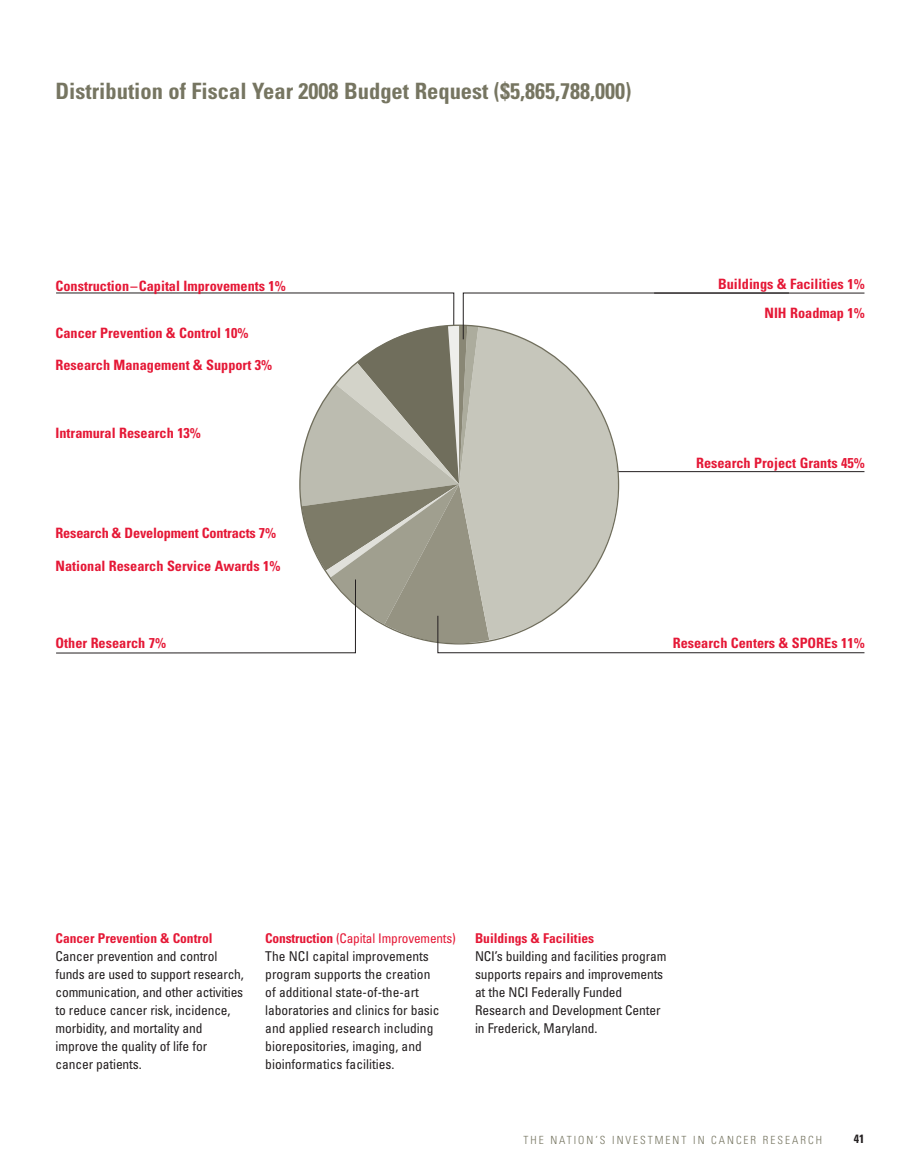
<style>
.page{position:relative;width:905px;height:1175px;background:#fff}
.page>*{position:absolute;margin:0;border:0;box-sizing:border-box;transform-origin:0 0}
.t1{font:700 condensed 22.5px "Univers";color:#767561}
.t2{font:700 condensed 14.25px "Univers";color:#e51836}
.t3{font:condensed 13.5px/18px "Univers";letter-spacing:-.01em;color:#231f20}
.t4{font:700 condensed 13.5px "Univers";color:#e51836}
.t5{font:condensed 13.35px "Univers";letter-spacing:-.015em;color:#e51836}
.t6{font:700 condensed 12px "Univers";color:#231f20}
.t7{font:300 condensed 11.25px "Univers";letter-spacing:.175em;color:#767561}
.s1{font-weight:700;font-size:13.5px}
</style>
<div class="page">
<svg style="left:56px;top:292px;width:809px;height:362px"></svg>
<h4 class="t1" style="left:56px;top:82px;width:577px">Distribution of Fiscal Year 2008 Budget Request ($5,865,788,000)</h4>
<p class="t2" style="left:56px;top:280px;width:232px">Construction–Capital Improvements 1%</p>
<p class="t2" style="left:56px;top:328px;width:194px">Cancer Prevention &amp; Control 10%</p>
<p class="t2" style="left:56px;top:360px;width:218px">Research Management &amp; Support 3%</p>
<p class="t2" style="left:56px;top:427px;width:147px">Intramural Research 13%</p>
<p class="t2" style="left:56px;top:528px;width:222px">Research &amp; Development Contracts 7%</p>
<p class="t2" style="left:56px;top:560px;width:227px">National Research Service Awards 1%</p>
<p class="t2" style="left:56px;top:637px;width:112px">Other Research 7%</p>
<p class="t2" style="left:718px;top:279px;width:148px">Buildings &amp; Facilities 1%</p>
<p class="t2" style="left:764px;top:308px;width:102px">NIH Roadmap 1%</p>
<p class="t2" style="left:696px;top:458px;width:170px">Research Project Grants 45%</p>
<p class="t2" style="left:672px;top:637px;width:194px">Research Centers &amp; SPOREs 11%</p>
<h5 class="t4" style="left:56px;top:933px;width:158px">Cancer Prevention &amp; Control</h5>
<p class="t3" style="left:56px;top:948px;width:190px">Cancer prevention and control funds are used to support research, communication, and other activities to reduce cancer risk, incidence, morbidity, and mortality and improve the quality of life for cancer patients.</p>
<p class="t5" style="left:265px;top:933px;width:192px"><span class="s1">Construction</span> (Capital Improvements)</p>
<p class="t3" style="left:265px;top:948px;width:176px">The NCI capital improvements program supports the creation of additional state-of-the-art laboratories and clinics for basic and applied research including biorepositories, imaging, and bioinformatics facilities.</p>
<h5 class="t4" style="left:475px;top:933px;width:121px">Buildings &amp; Facilities</h5>
<p class="t3" style="left:475px;top:948px;width:193px">NCI’s building and facilities program supports repairs and improvements at the NCI Federally Funded<br>Research and Development Center in Frederick, Maryland.</p>
<p class="t7" style="left:523px;top:1135px;width:300px">THE NATION’S INVESTMENT IN CANCER RESEARCH</p>
<p class="t6" style="left:853px;top:1134px;width:12px">41</p>
</div>
